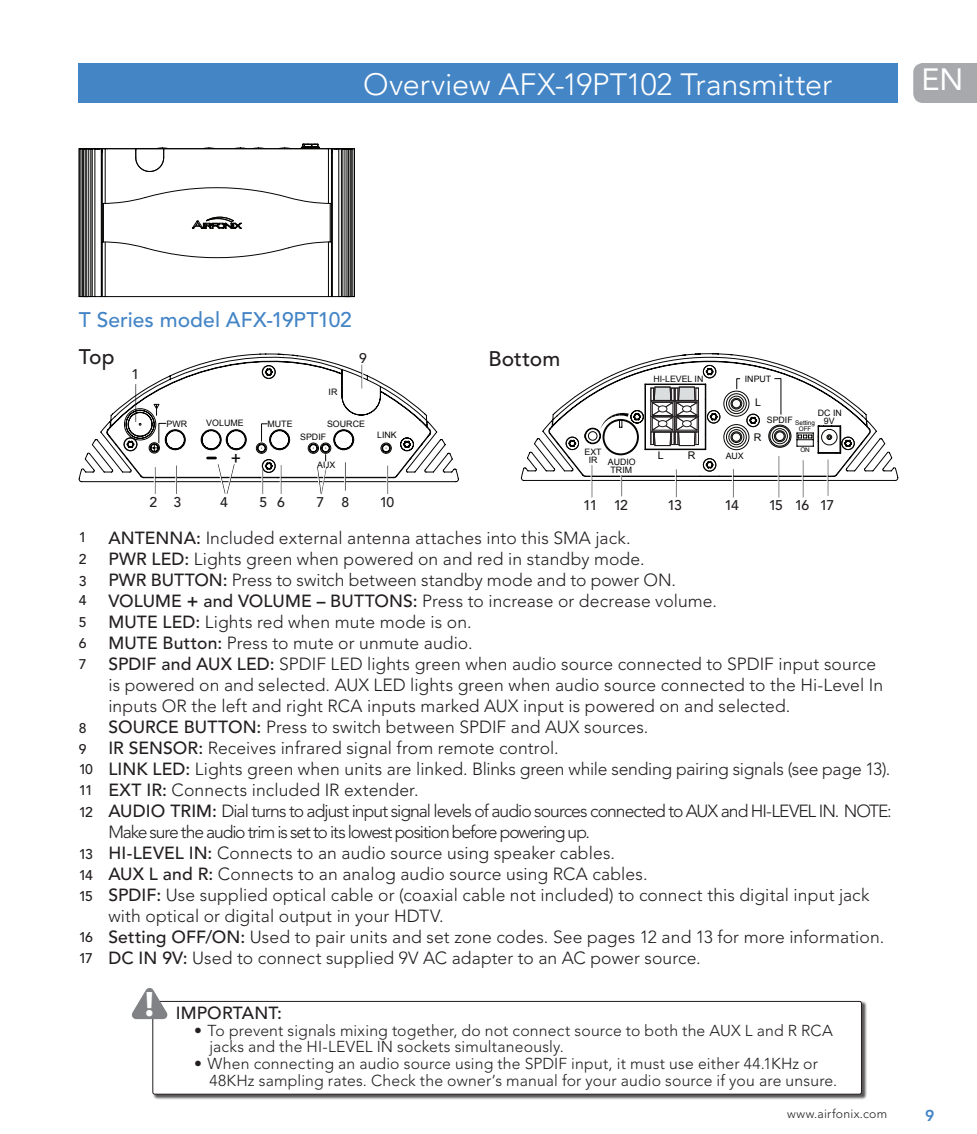
<style>
.page{position:relative;width:977px;height:1134px;background:#fff}
.page>*{position:absolute;margin:0;border:0;box-sizing:border-box;transform-origin:0 0}
.t1{font:700 35.52px "Myriad";color:#fff}
.t2{font:300 30.62px "Avenir LT Std";letter-spacing:-.005em;color:#fff}
.t3{font:30.62px "Avenir LT Std";color:#fff}
.t4{font:500 21px "Avenir LT Std";color:#4485c6}
.t5{font:500 21px "Avenir LT Std";letter-spacing:.005em;color:#231f20}
.t6{font:17.68px "Arial";color:#040503}
.t7{font:300 17.5px "Avenir LT Std";letter-spacing:.005em;color:#231f20}
.t8{font:300 17.5px "Avenir LT Std";letter-spacing:-.055em;color:#231f20}
.t9{font:300 17.5px "Avenir LT Std";letter-spacing:-.065em;color:#231f20}
.t10{font:500 17.5px "Avenir LT Std";letter-spacing:.005em;color:#231f20}
.t11{font:300 15.75px/16.6px "Avenir LT Std";letter-spacing:.01em;color:#231f20}
.t12{font:800 15.75px "Avenir LT Std";color:#4485c6}
.t13{font:500 14px/21px "Avenir LT Std";letter-spacing:-.09em;color:#231f20;text-align:justify}
.t14{font:300 12.25px "Avenir LT Std";letter-spacing:.02em;color:#231f20}
.t15{font:10.5px "Arial";color:#040503}
.t16{font:8.92px "Arial";color:#040503}
.t17{font:8.75px/7.5px "Arial";color:#040503;text-align:center}
.t18{font:6.3px/6.3px "Arial";color:#040503;text-align:center}
.s1{font-weight:500}
.s2{font-weight:800}
.s3{font-weight:500;font-size:14px}
</style>
<div class="page">
<div style="left:79px;top:63px;width:819px;height:40px;background:#4485c6"></div>
<div style="left:913px;top:63px;width:63px;height:40px;background:#a8a9ad;border-radius:9px"></div>
<div style="left:921px;top:63px;width:55px;height:40px;background:#a8a9ad"></div>
<svg style="left:78px;top:423px;width:381px;height:60px"></svg>
<svg style="left:107px;top:353px;width:323px;height:141px"></svg>
<svg style="left:637px;top:353px;width:146px;height:12px"></svg>
<svg style="left:520px;top:365px;width:378px;height:132px"></svg>
<svg style="left:78px;top:143px;width:277px;height:154px"></svg>
<div style="left:152px;top:1001px;width:722px;height:105px;background:#231f20;opacity:.75"></div>
<div style="left:153px;top:1001px;width:708px;height:93px;background:#fff;border-radius:2px"></div>
<div style="left:152px;top:1001px;width:709px;height:94px;border:1px solid #231f20;border-radius:2px"></div>
<svg style="left:131px;top:988px;width:47px;height:35px"></svg>
<h2 class="t2" style="left:363px;top:66px;width:470px">Overview AFX-19PT102 Transmitter</h2>
<h2 class="t3" style="left:921px;top:62px;width:43px">EN</h2>
<p class="t4" style="left:79px;top:308px;width:275px">T Series model AFX-19PT102</p>
<p class="t5" style="left:79px;top:345px;width:37px">Top</p>
<p class="t5" style="left:488px;top:346px;width:73px">Bottom</p>
<p class="t13" style="left:359px;top:348px;width:9px">9</p>
<p class="t13" style="left:132px;top:364px;width:9px">1</p>
<p class="t16" style="left:166px;top:418px;width:22px">PWR</p>
<p class="t16" style="left:328px;top:386px;width:10px">IR</p>
<p class="t16" style="left:206px;top:417px;width:39px">VOLUME</p>
<p class="t16" style="left:267px;top:418px;width:27px">MUTE</p>
<p class="t6" style="left:241px;top:470px;width:12px;rotate:-180deg">+</p>
<p class="t16" style="left:327px;top:418px;width:39px">SOURCE</p>
<p class="t16" style="left:300px;top:431px;width:28px">SPDIF</p>
<p class="t16" style="left:317px;top:459px;width:20px">AUX</p>
<p class="t16" style="left:377px;top:429px;width:21px">LINK</p>
<p class="t13" style="left:149px;top:492px;width:33px">2 3</p>
<p class="t13" style="left:220px;top:492px;width:9px">4</p>
<p class="t13" style="left:259px;top:492px;width:27px">5 6</p>
<p class="t13" style="left:316px;top:492px;width:9px">7</p>
<p class="t13" style="left:341px;top:492px;width:9px">8</p>
<p class="t13" style="left:380px;top:492px;width:16px">10</p>
<p class="t17" style="left:653px;top:375px;width:52px">HI-LEVEL IN</p>
<p class="t17" style="left:584px;top:448px;width:19px">EXT<br>IR</p>
<p class="t17" style="left:608px;top:458px;width:29px;line-height:8.2px">AUDIO<br>TRIM</p>
<p class="t15" style="left:657px;top:448px;width:7px">L</p>
<p class="t15" style="left:687px;top:448px;width:9px">R</p>
<p class="t17" style="left:744px;top:375px;width:28px">INPUT</p>
<p class="t17" style="left:766px;top:416px;width:27px">SPDIF</p>
<p class="t15" style="left:755px;top:395px;width:7px">L</p>
<p class="t15" style="left:753px;top:430px;width:9px">R</p>
<p class="t17" style="left:817px;top:409px;width:25px">DC IN<br>9V</p>
<p class="t18" style="left:795px;top:419px;width:21px">Setting<br>OFF</p>
<p class="t18" style="left:800px;top:446px;width:11px">ON</p>
<p class="t17" style="left:725px;top:452px;width:20px">AUX</p>
<p class="t13" style="left:583px;top:495px;width:46px">11 12</p>
<p class="t13" style="left:667px;top:495px;width:16px">13</p>
<p class="t13" style="left:724px;top:495px;width:16px">14</p>
<p class="t13" style="left:768px;top:495px;width:67px">15 16 17</p>
<p class="t7" style="left:108px;top:528px;width:524px"><span class="s1">ANTENNA:</span> Included external antenna attaches into this SMA jack.</p>
<p class="t7" style="left:108px;top:549px;width:537px"><span class="s1">PWR LED:</span> Lights green when powered on and red in standby mode.</p>
<p class="t7" style="left:108px;top:570px;width:569px"><span class="s1">PWR BUTTON:</span> Press to switch between standby mode and to power ON.</p>
<p class="t7" style="left:108px;top:591px;width:610px"><span class="s1">VOLUME</span> <span class="s2">+</span> <span class="s1">and VOLUME</span> <span class="s2">–</span> <span class="s1">BUTTONS:</span> Press to increase or decrease volume.</p>
<p class="t7" style="left:108px;top:612px;width:365px"><span class="s1">MUTE LED:</span> Lights red when mute mode is on.</p>
<p class="t7" style="left:108px;top:633px;width:366px"><span class="s1">MUTE Button:</span> Press to mute or unmute audio.</p>
<p class="t7" style="left:108px;top:654px;width:769px"><span class="s1">SPDIF and AUX LED:</span> SPDIF LED lights green when audio source connected to SPDIF input source</p>
<p class="t7" style="left:108px;top:675px;width:776px">is powered on and selected. AUX LED lights green when audio source connected to the Hi-Level In</p>
<p class="t7" style="left:108px;top:696px;width:683px">inputs OR the left and right RCA inputs marked AUX input is powered on and selected.</p>
<p class="t7" style="left:108px;top:717px;width:541px"><span class="s1">SOURCE BUTTON:</span> Press to switch between SPDIF and AUX sources.</p>
<p class="t7" style="left:108px;top:738px;width:452px"><span class="s1">IR SENSOR:</span> Receives infrared signal from remote control.</p>
<p class="t7" style="left:108px;top:759px;width:783px"><span class="s1">LINK LED:</span> Lights green when units are linked. Blinks green while sending pairing signals (see page 13).</p>
<p class="t7" style="left:108px;top:780px;width:312px"><span class="s1">EXT IR:</span> Connects included IR extender.</p>
<p class="t8" style="left:108px;top:801px;width:785px"><span class="s1">AUDIO TRIM:</span> Dial turns to adjust input signal levels of audio sources connected to AUX and HI-LEVEL IN. NOTE:</p>
<p class="t9" style="left:108px;top:822px;width:483px">Make sure the audio trim is set to its lowest position before powering up.</p>
<p class="t7" style="left:108px;top:843px;width:508px"><span class="s1">HI-LEVEL IN:</span> Connects to an audio source using speaker cables.</p>
<p class="t7" style="left:108px;top:864px;width:541px"><span class="s1">AUX L and R:</span> Connects to an analog audio source using RCA cables.</p>
<p class="t7" style="left:108px;top:885px;width:762px"><span class="s1">SPDIF:</span> Use supplied optical cable or (coaxial cable not included) to connect this digital input jack</p>
<p class="t7" style="left:108px;top:906px;width:337px">with optical or digital output in your HDTV.</p>
<p class="t7" style="left:108px;top:927px;width:777px"><span class="s1">Setting OFF/ON:</span> Used to pair units and set zone codes. See pages 12 and 13 for more information.</p>
<p class="t7" style="left:79px;top:948px;width:623px"><span class="s3">17</span> <span class="s1">DC IN 9V:</span> Used to connect supplied 9V AC adapter to an AC power source.</p>
<p class="t13" style="left:79px;top:527px;width:9px;line-height:21.9px">1<br>2<br>3</p>
<p class="t13" style="left:79px;top:590px;width:9px">4<br>5<br>6<br>7</p>
<p class="t13" style="left:79px;top:718px;width:16px;text-align:left">8<br>9<br>10<br>11<br>12</p>
<p class="t13" style="left:79px;top:844px;width:16px">13<br>14<br>15</p>
<p class="t13" style="left:79px;top:927px;width:16px">16</p>
<h1 class="t1" style="left:145px;top:986px;width:11px">!</h1>
<p class="t10" style="left:176px;top:1003px;width:108px">IMPORTANT:</p>
<p class="t11" style="left:209px;top:1022px;width:625px;text-indent:-15px">• To prevent signals mixing together, do not connect source to both the AUX L and R RCA jacks and the HI-LEVEL IN sockets simultaneously.</p>
<p class="t11" style="left:209px;top:1055px;width:629px;text-indent:-15px">• When connecting an audio source using the SPDIF input, it must use either 44.1KHz or<br>48KHz sampling rates. Check the owner’s manual for your audio source if you are unsure.</p>
<p class="t14" style="left:787px;top:1107px;width:102px">www.airfonix.com</p>
<p class="t12" style="left:925px;top:1106px;width:11px">9</p>
</div>
